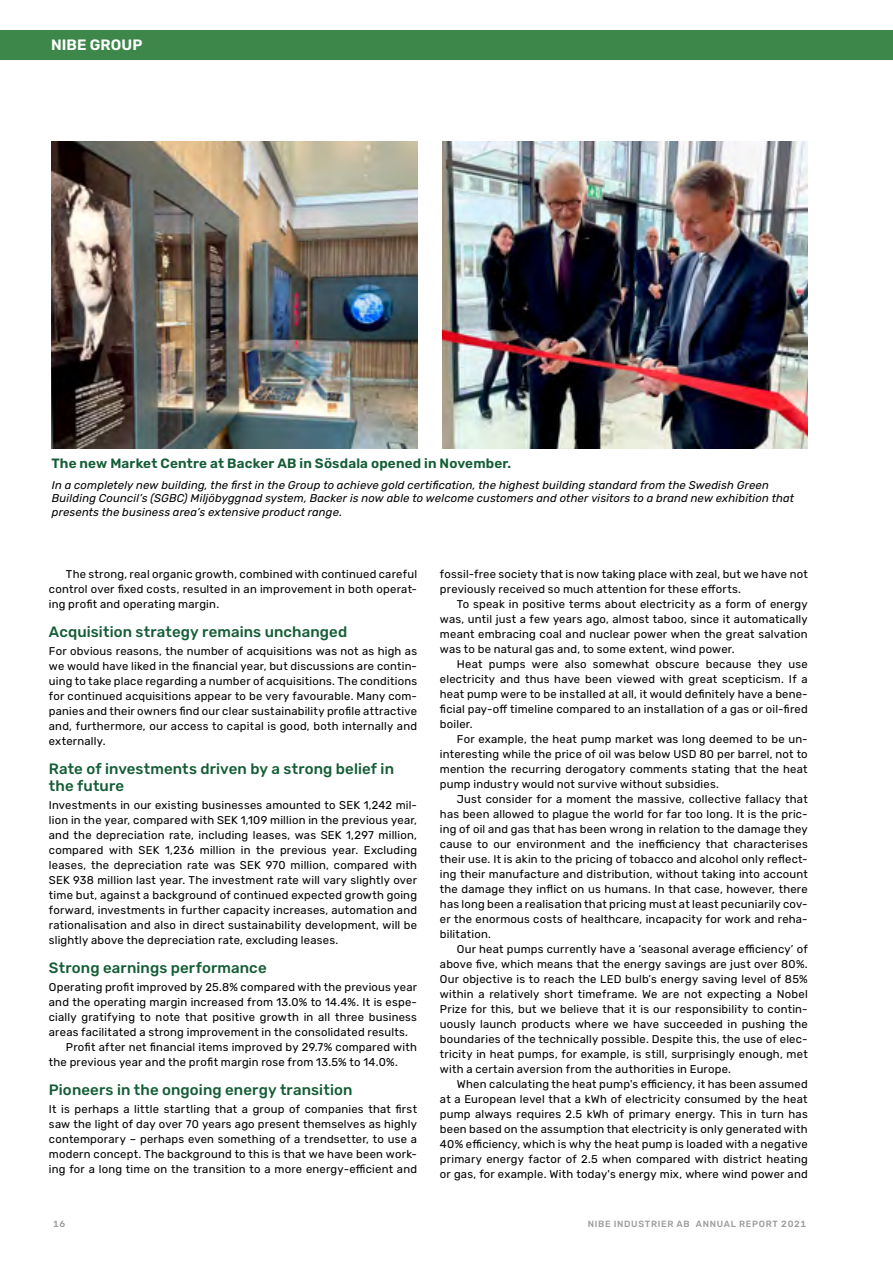
<style>
.page{position:relative;width:893px;height:1263px;background:#fff}
.page>*{position:absolute;margin:0;border:0;box-sizing:border-box;transform-origin:0 0}
.t1{font:500 15px/16.5px "Rubik";letter-spacing:.01em;color:#145d36}
.t2{font:600 15px "Rubik";letter-spacing:.005em;color:#fff}
.t3{font:600 13.5px "Rubik";letter-spacing:.01em;color:#145d36}
.t4{font:11.25px/15px "Rubik";letter-spacing:.02em;color:#000;text-align:justify}
.t5{font:italic 11.25px/13.5px "Rubik";letter-spacing:.015em;color:#000}
.t6{font:500 9px "Rubik";letter-spacing:.075em;color:#9c9c9d}
</style>
<div class="page">
<div style="left:0;top:30px;width:893px;height:30px;background:#3d874b"></div>
<img style="left:442px;top:142px;width:366px;height:307px">
<img style="left:52px;top:142px;width:365px;height:307px">
<h1 class="t2" style="left:51px;top:36px;width:93px">NIBE GROUP</h1>
<p class="t3" style="left:51px;top:456px;width:461px">The new Market Centre at Backer AB in Sösdala opened in November.</p>
<p class="t5" style="left:52px;top:478px;width:744px">In a completely new building, the first in the Group to achieve gold certification, the highest building standard from the Swedish Green<br>Building Council’s (SGBC) Miljöbyggnad system, Backer is now able to welcome customers and other visitors to a brand new exhibition that presents the business area’s extensive product range.</p>
<p class="t4" style="left:49px;top:567px;width:370px;text-indent:17px">The strong, real organic growth, combined with continued careful control over fixed costs, resulted in an improvement in both operat&shy;ing profit and operating margin.</p>
<h1 class="t1" style="left:49px;top:624px;width:300px">Acquisition strategy remains unchanged</h1>
<p class="t4" style="left:49px;top:644px;width:370px">For obvious reasons, the number of acquisitions was not as high as we would have liked in the financial year, but discussions are contin&shy;uing to take place regarding a number of acquisitions. The conditions for continued acquisitions appear to be very favourable. Many com&shy;panies and their owners find our clear sustainability profile attractive and, furthermore, our access to capital is good, both internally and externally.</p>
<h1 class="t1" style="left:49px;top:761px;width:347px">Rate of investments driven by a strong belief in the future</h1>
<p class="t4" style="left:49px;top:798px;width:370px">Investments in our existing businesses amounted to SEK 1,242 mil&shy;lion in the year, compared with SEK 1,109 million in the previous year, and the depreciation rate, including leases, was SEK 1,297 million, compared with SEK 1,236 million in the previous year. Excluding leases, the depreciation rate was SEK 970 million, compared with SEK 938 million last year. The investment rate will vary slightly over time but, against a background of continued expected growth going forward, investments in further capacity increases, automation and rationalisation and also in direct sustainability development, will be slightly above the depreciation rate, excluding leases.</p>
<h1 class="t1" style="left:49px;top:960px;width:219px">Strong earnings performance</h1>
<p class="t4" style="left:49px;top:980px;width:370px">Operating profit improved by 25.8% compared with the previous year</p>
<p class="t4" style="left:49px;top:995px;width:370px">and the operating margin increased from 13.0% to 14.4%. It is espe-</p>
<p class="t4" style="left:49px;top:1010px;width:370px">cially gratifying to note that positive growth in all three business</p>
<p class="t4" style="left:49px;top:1025px;width:361px">areas facilitated a strong improvement in the consolidated results.</p>
<p class="t4" style="left:66px;top:1040px;width:353px">Profit after net financial items improved by 29.7% compared with</p>
<p class="t4" style="left:49px;top:1055px;width:350px">the previous year and the profit margin rose from 13.5% to 14.0%.</p>
<h1 class="t1" style="left:49px;top:1082px;width:305px">Pioneers in the ongoing energy transition</h1>
<p class="t4" style="left:49px;top:1102px;width:370px">It is perhaps a little startling that a group of companies that first saw the light of day over 70 years ago present themselves as highly contemporary – perhaps even something of a trendsetter, to use a modern concept. The background to this is that we have been work&shy;ing for a long time on the transition to a more energy-efficient and</p>
<p class="t4" style="left:440px;top:567px;width:369px">fossil-free society that is now taking place with zeal, but we have not previously received so much attention for these efforts.</p>
<p class="t4" style="left:440px;top:597px;width:369px;text-indent:17px">To speak in positive terms about electricity as a form of energy was, until just a few years ago, almost taboo, since it automatically meant embracing coal and nuclear power when the great salvation was to be natural gas and, to some extent, wind power.</p>
<p class="t4" style="left:440px;top:657px;width:369px;text-indent:17px">Heat pumps were also somewhat obscure because they use electricity and thus have been viewed with great scepticism. If a heat pump were to be installed at all, it would definitely have a bene&shy;ficial pay-off timeline compared to an installation of a gas or oil-fired boiler.</p>
<p class="t4" style="left:440px;top:732px;width:369px;text-indent:17px">For example, the heat pump market was long deemed to be un&shy;interesting while the price of oil was below USD 80 per barrel, not to mention the recurring derogatory comments stating that the heat pump industry would not survive without subsidies.</p>
<p class="t4" style="left:440px;top:792px;width:369px;text-indent:17px">Just consider for a moment the massive, collective fallacy that has been allowed to plague the world for far too long. It is the pric&shy;ing of oil and gas that has been wrong in relation to the damage they cause to our environment and the inefficiency that characterises their use. It is akin to the pricing of tobacco and alcohol only reflect&shy;ing their manufacture and distribution, without taking into account the damage they inflict on us humans. In that case, however, there has long been a realisation that pricing must at least pecuniarily cov&shy;er the enormous costs of healthcare, incapacity for work and reha&shy;bilitation.</p>
<p class="t4" style="left:440px;top:942px;width:369px;text-indent:17px">Our heat pumps currently have a ‘seasonal average efficiency’ of above five, which means that the energy savings are just over 80%.<br>Our objective is to reach the LED bulb’s energy saving level of 85% within a relatively short timeframe. We are not expecting a Nobel Prize for this, but we believe that it is our responsibility to contin&shy;uously launch products where we have succeeded in pushing the boundaries of the technically possible. Despite this, the use of elec&shy;tricity in heat pumps, for example, is still, surprisingly enough, met with a certain aversion from the authorities in Europe.</p>
<p class="t4" style="left:440px;top:1077px;width:369px;text-indent:17px">When calculating the heat pump's efficiency, it has been assumed at a European level that a kWh of electricity consumed by the heat pump always requires 2.5 kWh of primary energy. This in turn has been based on the assumption that electricity is only generated with 40% efficiency, which is why the heat pump is loaded with a negative primary energy factor of 2.5 when compared with district heating or gas, for example. With today's energy mix, where wind power and</p>
<p class="t6" style="left:53px;top:1219px;width:14px">16</p>
<p class="t6" style="left:588px;top:1219px;width:220px">NIBE INDUSTRIER AB ANNUAL REPORT 2021</p>
</div>
